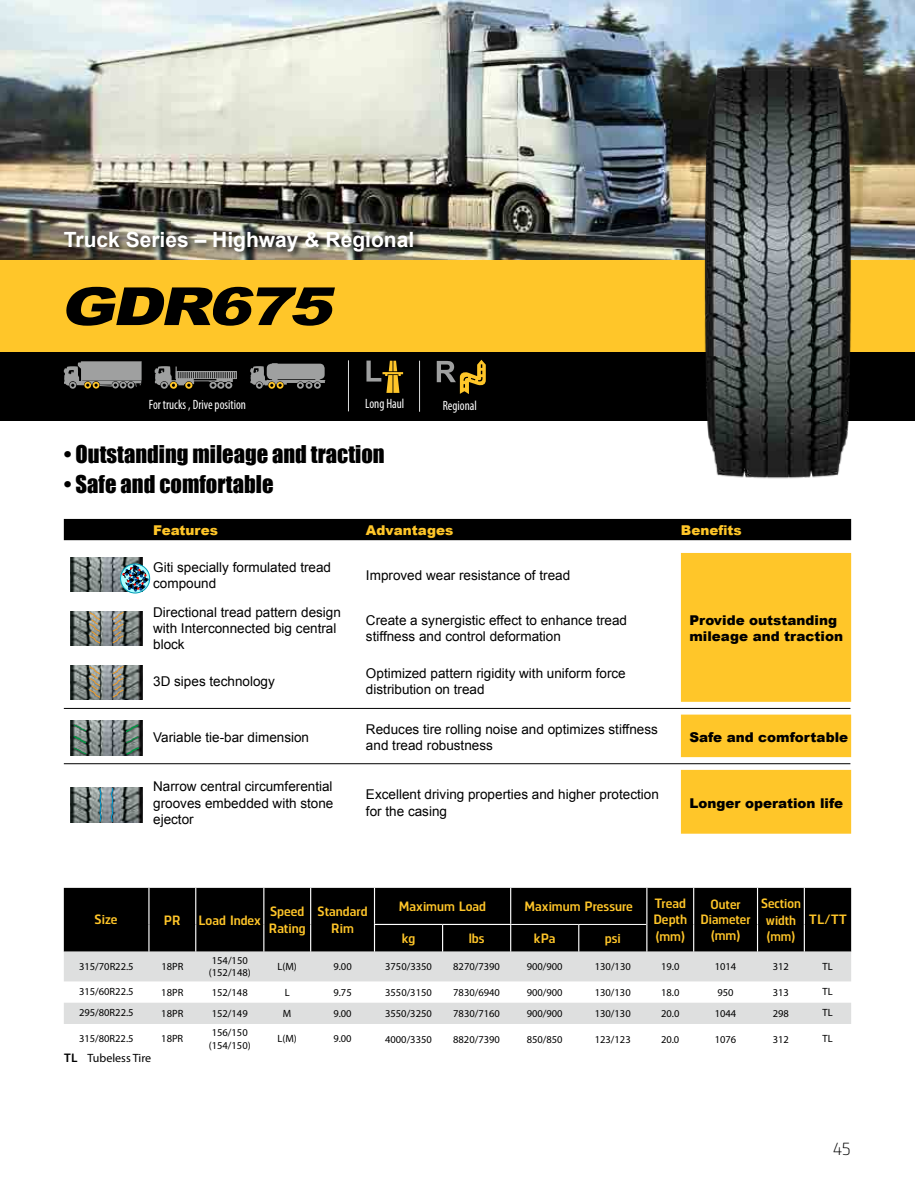
<style>
.page{position:relative;width:915px;height:1191px;background:#fff}
.page>*{position:absolute;margin:0;border:0;box-sizing:border-box;transform-origin:0 0}
.t1{font:italic 900 52.5px "Arial";color:#000;scale:1.25 1}
.t2{font:22.5px "Impact";color:#000}
.t3{font:700 21px "Arial";color:#fff}
.t4{font:18px "Norpeth";color:#000}
.t5{font:13.5px/16.2px "Arial";color:#000}
.t6{font:700 13.5px/16.2px "Norpeth";color:#ffc629}
.t7{font:900 13.5px/16.2px "Arial";color:#000}
.t8{font:condensed 13.5px "Myriad Pro";color:#fff;scale:.93 1}
.t9{font:700 13.5px/15px "Norpeth";color:#ffc629;text-align:center;scale:.94 1}
.t10{font:900 13.5px "Arial";color:#ffc629}
.t11{font:12px "Myriad Pro";color:#000}
.t12{font:10.5px/12.6px "Myriad Pro";color:#000}
.s1{font-family:"Norpeth";font-weight:700}
</style>
<div class="page">
<div style="left:0;top:352px;width:914px;height:69px;background:#000"></div>
<div style="left:0;top:258px;width:914px;height:94px;background:#ffc629"></div>
<div style="left:64px;top:519px;width:786px;height:21px;background:#000"></div>
<svg style="left:680px;top:553px;width:170px;height:280px;background:#feca3b"></svg>
<img style="left:70px;top:557px;width:72px;height:34px">
<img style="left:70px;top:788px;width:72px;height:34px">
<div style="left:120px;top:563px;width:30px;height:30px;border:1px solid #009db6;border-radius:50%"></div>
<svg style="left:122px;top:564px;width:27px;height:28px"></svg>
<img style="left:0;top:0;width:914px;height:259px">
<img style="left:508px;top:64px;width:406px;height:462px">
<div style="left:64px;top:888px;width:786px;height:63px;background:#000"></div>
<svg style="left:64px;top:951px;width:786px;height:73px;fill:#dedfdf"></svg>
<hr style="left:803px;top:888px;width:1px;height:36px;background:#fff">
<svg style="left:803px;top:924px;width:1px;height:27px"></svg>
<hr style="left:148px;top:888px;width:1px;height:36px;background:#fff">
<svg style="left:148px;top:924px;width:1px;height:27px"></svg>
<hr style="left:195px;top:888px;width:1px;height:36px;background:#fff">
<svg style="left:195px;top:924px;width:1px;height:27px"></svg>
<hr style="left:263px;top:888px;width:1px;height:36px;background:#fff">
<svg style="left:263px;top:924px;width:1px;height:27px"></svg>
<hr style="left:310px;top:888px;width:1px;height:36px;background:#fff">
<svg style="left:310px;top:924px;width:1px;height:27px"></svg>
<hr style="left:374px;top:888px;width:1px;height:36px;background:#fff">
<hr style="left:692px;top:888px;width:2px;height:36px;background:#fff">
<hr style="left:692px;top:924px;width:2px;height:27px;background:#fff">
<hr style="left:756px;top:888px;width:1px;height:36px;background:#fff">
<svg style="left:756px;top:924px;width:1px;height:27px"></svg>
<div style="left:374px;top:924px;width:273px;height:27px;background:#000"></div>
<hr style="left:510px;top:888px;width:1px;height:36px;background:#fff">
<hr style="left:646px;top:888px;width:1px;height:36px;background:#fff">
<hr style="left:511px;top:924px;width:67px;height:1px;background:#fff">
<hr style="left:578px;top:924px;width:68px;height:1px;background:#fff">
<hr style="left:64px;top:708px;width:786px;height:1px;background:#000">
<hr style="left:64px;top:763px;width:786px;height:1px;background:#000">
<div style="left:63px;top:230px;width:357px;height:28px;background:#000;opacity:.75"></div>
<img style="left:70px;top:721px;width:72px;height:34px">
<svg style="left:124px;top:723px;width:17px;height:33px"></svg>
<svg style="left:72px;top:724px;width:16px;height:30px"></svg>
<img style="left:70px;top:665px;width:72px;height:34px">
<svg style="left:111px;top:787px;width:2px;height:35px"></svg>
<svg style="left:99px;top:787px;width:3px;height:35px"></svg>
<svg style="left:112px;top:666px;width:12px;height:31px"></svg>
<svg style="left:89px;top:666px;width:12px;height:32px"></svg>
<img style="left:70px;top:611px;width:72px;height:34px">
<svg style="left:112px;top:611px;width:12px;height:32px"></svg>
<svg style="left:89px;top:612px;width:12px;height:31px"></svg>
<svg style="left:436px;top:360px;width:49px;height:34px"></svg>
<hr style="left:419px;top:361px;width:1px;height:51px;background:#dcdddd">
<svg style="left:366px;top:360px;width:37px;height:33px"></svg>
<hr style="left:348px;top:360px;width:1px;height:51px;background:#dcdddd">
<svg style="left:64px;top:361px;width:78px;height:28px;background:#7f7e7a"></svg>
<svg style="left:250px;top:363px;width:75px;height:26px"></svg>
<svg style="left:155px;top:366px;width:82px;height:23px"></svg>
<h3 class="t3" style="left:64px;top:225px;width:352px">Truck Series – Highway &amp; Regional</h3>
<h1 class="t1" style="left:60px;top:268px;width:231px">GDR675</h1>
<p class="t8" style="left:149px;top:396px;width:106px">For trucks , Drive position</p>
<p class="t8" style="left:365px;top:395px;width:43px">Long Haul</p>
<p class="t8" style="left:442px;top:397px;width:38px">Regional</p>
<h2 class="t2" style="left:64px;top:436px;width:322px">• Outstanding mileage and traction</h2>
<h2 class="t2" style="left:64px;top:466px;width:211px">• Safe and comfortable</h2>
<p class="t10" style="left:153px;top:521px;width:66px">Features</p>
<p class="t10" style="left:366px;top:521px;width:89px">Advantages</p>
<p class="t10" style="left:680px;top:521px;width:62px">Benefits</p>
<p class="t5" style="left:153px;top:559px;width:179px">Giti specially formulated tread compound</p>
<p class="t5" style="left:366px;top:567px;width:206px">Improved wear resistance of tread</p>
<p class="t7" style="left:689px;top:612px;width:155px">Provide outstanding mileage and traction</p>
<p class="t5" style="left:153px;top:604px;width:189px">Directional tread pattern design with Interconnected big central block</p>
<p class="t5" style="left:366px;top:612px;width:262px">Create a synergistic effect to enhance tread stiffness and control deformation</p>
<p class="t5" style="left:153px;top:673px;width:123px">3D sipes technology</p>
<p class="t5" style="left:366px;top:665px;width:261px">Optimized pattern rigidity with uniform force distribution on tread</p>
<p class="t5" style="left:153px;top:729px;width:157px">Variable tie-bar dimension</p>
<p class="t5" style="left:366px;top:721px;width:293px">Reduces tire rolling noise and optimizes stiffness and tread robustness</p>
<p class="t7" style="left:689px;top:728px;width:160px">Safe and comfortable</p>
<p class="t5" style="left:153px;top:778px;width:182px;text-align:justify">Narrow central circumferential grooves embedded with stone ejector</p>
<p class="t5" style="left:366px;top:786px;width:294px">Excellent driving properties and higher protection for the casing</p>
<p class="t7" style="left:689px;top:794px;width:155px">Longer operation life</p>
<p class="t6" style="left:95px;top:910px;width:25px">Size</p>
<p class="t6" style="left:164px;top:910px;width:18px">PR</p>
<p class="t6" style="left:198px;top:910px;width:64px">Load Index</p>
<p class="t6" style="left:269px;top:902px;width:38px">Speed<br>Rating</p>
<p class="t6" style="left:317px;top:902px;width:52px;text-align:center">Standard<br>Rim</p>
<p class="t6" style="left:399px;top:896px;width:89px">Maximum Load</p>
<p class="t6" style="left:524px;top:896px;width:110px">Maximum Pressure</p>
<p class="t6" style="left:653px;top:894px;width:35px;text-align:justify">Tread Depth (mm)</p>
<p class="t9" style="left:700px;top:896px;width:55px">Outer<br>Diameter (mm)</p>
<p class="t9" style="left:760px;top:894px;width:44px;line-height:16.2px">Section width (mm)</p>
<p class="t6" style="left:401px;top:929px;width:15px">kg</p>
<p class="t6" style="left:468px;top:929px;width:17px">lbs</p>
<p class="t6" style="left:534px;top:929px;width:23px">kPa</p>
<p class="t6" style="left:604px;top:929px;width:17px">psi</p>
<p class="t6" style="left:808px;top:910px;width:40px">TL/TT</p>
<p class="t12" style="left:79px;top:959px;width:56px">315/70R22.5</p>
<p class="t12" style="left:161px;top:960px;width:24px">18PR</p>
<p class="t12" style="left:209px;top:953px;width:43px">154/150 (152/148)</p>
<p class="t12" style="left:277px;top:960px;width:21px">L(M)</p>
<p class="t12" style="left:333px;top:960px;width:20px">9.00</p>
<p class="t12" style="left:385px;top:960px;width:48px">3750/3350</p>
<p class="t12" style="left:453px;top:960px;width:48px">8270/7390</p>
<p class="t12" style="left:526px;top:960px;width:37px">900/900</p>
<p class="t12" style="left:594px;top:960px;width:37px">130/130</p>
<p class="t12" style="left:661px;top:960px;width:20px">19.0</p>
<p class="t12" style="left:714px;top:960px;width:23px">1014</p>
<p class="t12" style="left:772px;top:960px;width:18px">312</p>
<p class="t12" style="left:822px;top:959px;width:12px">TL</p>
<p class="t12" style="left:79px;top:985px;width:56px">315/60R22.5</p>
<p class="t12" style="left:161px;top:985px;width:24px">18PR</p>
<p class="t12" style="left:212px;top:985px;width:37px">152/148</p>
<p class="t12" style="left:285px;top:985px;width:6px">L</p>
<p class="t12" style="left:333px;top:985px;width:20px">9.75</p>
<p class="t12" style="left:385px;top:986px;width:48px">3550/3150</p>
<p class="t12" style="left:453px;top:986px;width:48px">7830/6940</p>
<p class="t12" style="left:526px;top:986px;width:37px">900/900</p>
<p class="t12" style="left:594px;top:986px;width:37px">130/130</p>
<p class="t12" style="left:660px;top:986px;width:20px">18.0</p>
<p class="t12" style="left:717px;top:986px;width:18px">950</p>
<p class="t12" style="left:772px;top:986px;width:18px">313</p>
<p class="t12" style="left:822px;top:985px;width:12px">TL</p>
<p class="t12" style="left:79px;top:1006px;width:56px">295/80R22.5</p>
<p class="t12" style="left:161px;top:1007px;width:24px">18PR</p>
<p class="t12" style="left:212px;top:1007px;width:37px">152/149</p>
<p class="t12" style="left:283px;top:1007px;width:10px">M</p>
<p class="t12" style="left:333px;top:1007px;width:20px">9.00</p>
<p class="t12" style="left:385px;top:1007px;width:48px">3550/3250</p>
<p class="t12" style="left:453px;top:1007px;width:48px">7830/7160</p>
<p class="t12" style="left:526px;top:1007px;width:37px">900/900</p>
<p class="t12" style="left:594px;top:1007px;width:37px">130/130</p>
<p class="t12" style="left:660px;top:1007px;width:20px">20.0</p>
<p class="t12" style="left:714px;top:1007px;width:23px">1044</p>
<p class="t12" style="left:772px;top:1007px;width:18px">298</p>
<p class="t12" style="left:822px;top:1006px;width:12px">TL</p>
<p class="t12" style="left:79px;top:1032px;width:56px">315/80R22.5</p>
<p class="t12" style="left:161px;top:1032px;width:24px">18PR</p>
<p class="t12" style="left:209px;top:1026px;width:43px">156/150 (154/150)</p>
<p class="t12" style="left:277px;top:1032px;width:21px">L(M)</p>
<p class="t12" style="left:333px;top:1032px;width:20px">9.00</p>
<p class="t12" style="left:385px;top:1032px;width:48px">4000/3350</p>
<p class="t12" style="left:453px;top:1032px;width:48px">8820/7390</p>
<p class="t12" style="left:526px;top:1032px;width:37px">850/850</p>
<p class="t12" style="left:594px;top:1032px;width:37px">123/123</p>
<p class="t12" style="left:660px;top:1032px;width:20px">20.0</p>
<p class="t12" style="left:714px;top:1032px;width:23px">1076</p>
<p class="t12" style="left:772px;top:1032px;width:18px">312</p>
<p class="t12" style="left:822px;top:1032px;width:12px">TL</p>
<p class="t11" style="left:64px;top:1050px;width:89px"><span class="s1">TL</span> Tubeless Tire</p>
<h3 class="t4" style="left:832px;top:1137px;width:19px">45</h3>
</div>
